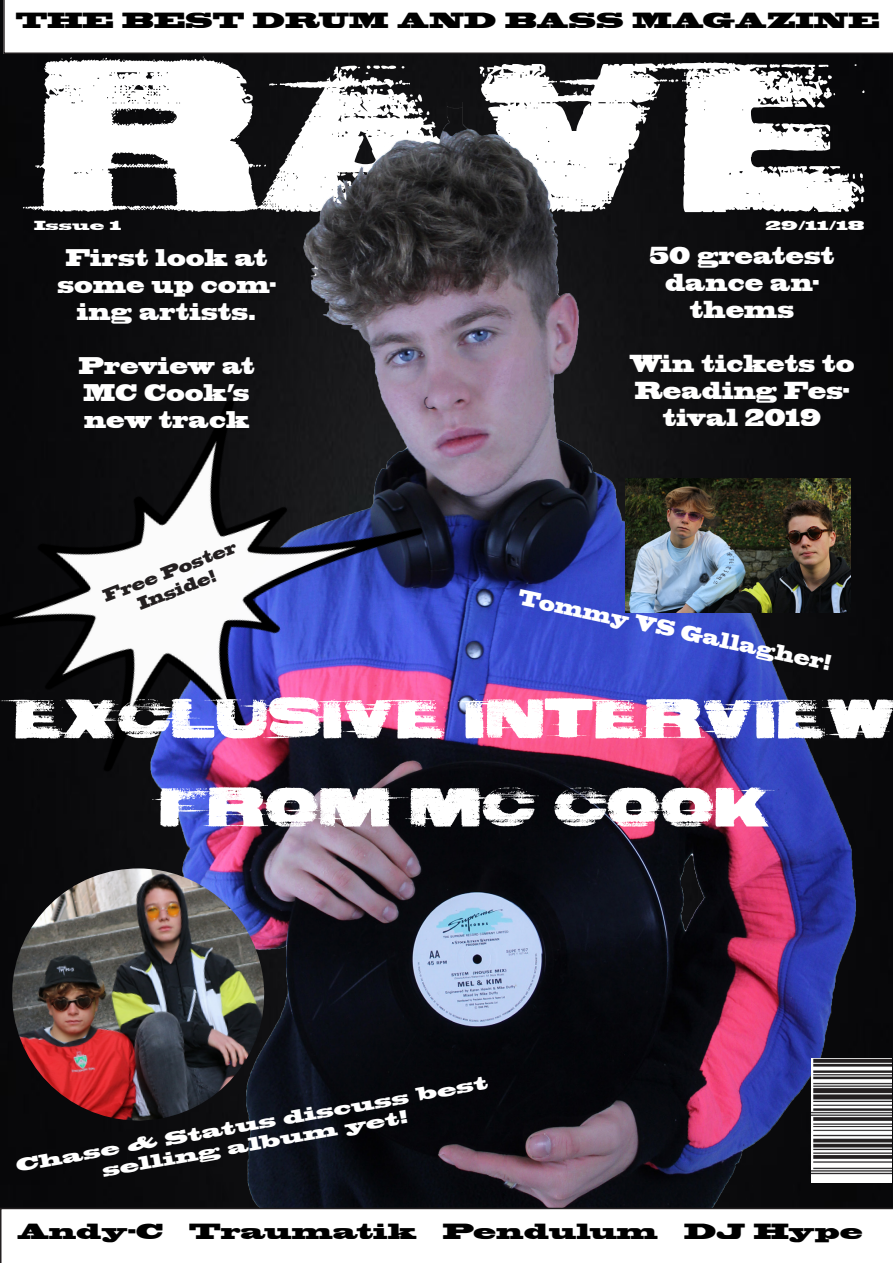
<style>
.page{position:relative;width:893px;height:1263px;background:#fff}
.page>*{position:absolute;margin:0;border:0;box-sizing:border-box;transform-origin:0 0}
.t1{font:283.5px "Bad Coma";color:#fff}
.t2{font:73.5px "Bad Coma";color:#fff}
.t3{font:22.95px/27px "Blackoak Std";color:#fff;text-align:center;scale:.61 1}
.t4{font:22.5px/27px "Blackoak Std";color:#fff;text-align:center;scale:.62 1}
.t5{font:20.4px "Blackoak Std";color:#000;scale:.85 1}
.t6{font:20.4px "Blackoak Std";color:#fff;scale:.59 1}
.t7{font:17.25px/19.8px "Blackoak Std";color:#fff;text-align:center;scale:.85 1}
.t8{font:16.5px/19.8px "Blackoak Std";color:#231f20;text-align:center;scale:.62 1}
.t9{font:12.3px "Blackoak Std";color:#fff;scale:.9 1}
</style>
<div class="page">
<div style="left:0;top:0;width:893px;height:1208px;background:#08080a"></div>
<img style="left:77px;top:102px;width:782px;height:1106px">
<svg style="left:0;top:1208px;width:893px;height:55px"></svg>
<img style="left:2px;top:868px;width:272px;height:263px">
<img style="left:811px;top:1059px;width:81px;height:123px">
<svg style="left:3px;top:0;width:890px;height:54px"></svg>
<img style="left:0;top:351px;width:463px;height:457px">
<img style="left:625px;top:478px;width:225px;height:134px">
<p class="t5" style="left:16px;top:7px;width:1017px">THE BEST DRUM AND BASS MAGAZINE</p>
<p class="t1" style="left:34px;top:-52px;width:836px">RAVE</p>
<p class="t3" style="left:649px;top:242px;width:305px">50 greatest dance an&shy;thems</p>
<p class="t3" style="left:629px;top:350px;width:371px">Win tickets to<br>Reading Fes&shy;tival 2019</p>
<p class="t9" style="left:34px;top:217px;width:99px">Issue 1</p>
<p class="t9" style="left:766px;top:217px;width:111px">29/11/18</p>
<p class="t4" style="left:57px;top:244px;width:354px">First look at some up com&shy;ing artists.</p>
<p class="t4" style="left:79px;top:352px;width:285px;text-align:left">Preview at<br>MC Cook’s new track</p>
<p class="t8" style="left:101px;top:587px;width:229px;rotate:-21deg">Free Poster<br>Inside!</p>
<p class="t6" style="left:521px;top:583px;width:543px;rotate:12deg">Tommy VS Gallagher!</p>
<p class="t2" style="left:13px;top:670px;width:883px">EXCLUSIVE INTERVIEW</p>
<p class="t2" style="left:159px;top:758px;width:610px">FROM MC COOK</p>
<p class="t7" style="left:14px;top:1156px;width:565px;rotate:-10deg">Chase &amp; Status discuss best selling album yet!</p>
<p class="t5" style="left:17px;top:1218px;width:173px">Andy-C</p>
<p class="t5" style="left:189px;top:1218px;width:269px">Traumatik</p>
<p class="t5" style="left:443px;top:1218px;width:255px">Pendulum</p>
<p class="t5" style="left:684px;top:1218px;width:212px">DJ Hype</p>
</div>
